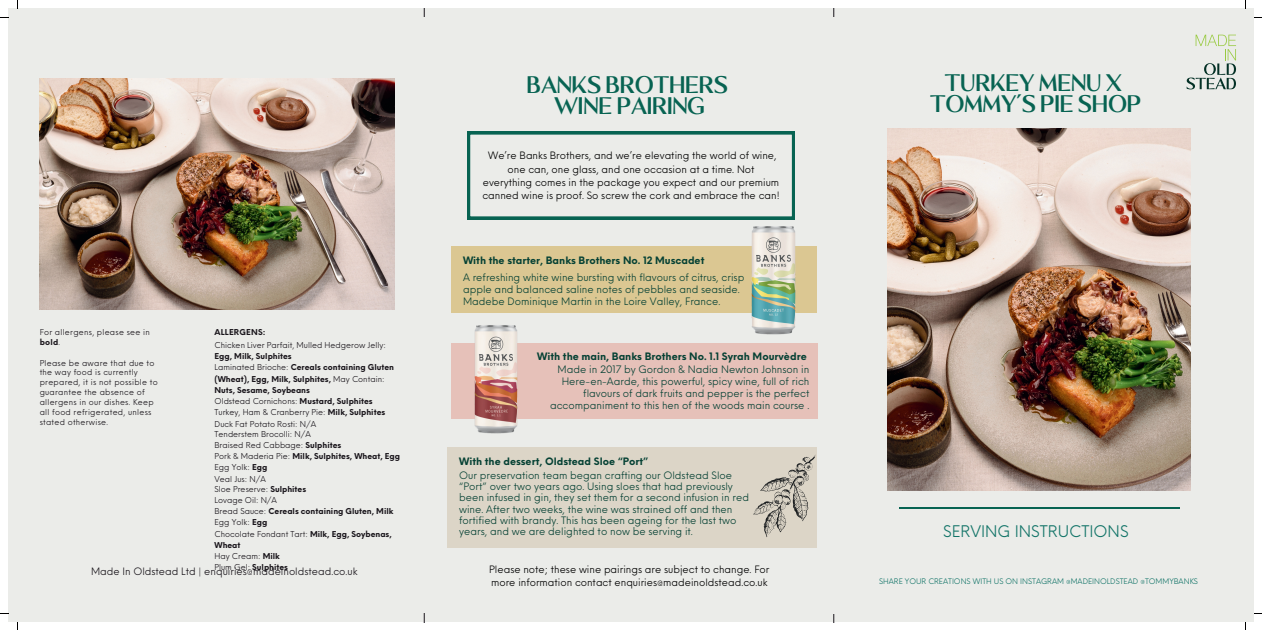
<style>
.page{position:relative;width:1262px;height:630px;background:#fff}
.page>*{position:absolute;margin:0;border:0;box-sizing:border-box;transform-origin:0 0}
.t1{font:15.7px "Neue Einstellung";color:#127468}
.t2{font:700 15.1px/21.2px "Kalista Serif";color:#076352;text-align:center}
.t3{font:10px/11.2px "Neue Einstellung";color:#054134}
.t4{font:700 10px "Neue Einstellung";color:#054134}
.t5{font:10px "Neue Einstellung";color:#19151b}
.t6{font:9.9px/13.4px "Neue Einstellung";color:#000;text-align:center}
.t7{font:7.9px/11.1px "Neue Einstellung";color:#19151b}
.t8{font:7.9px/9.9px "Neue Einstellung";letter-spacing:.03em;color:#19151b}
.t9{font:700 7.9px "Neue Einstellung";letter-spacing:.03em;color:#19151b}
.t10{font:7.5px "Neue Einstellung";color:#127468}
.s1{font-weight:700}
</style>
<div class="page">
<div style="left:8px;top:8px;width:1246px;height:614px;background:#ebece9"></div>
<hr style="left:899px;top:506px;width:280px;height:2px;background:#076352">
<svg style="left:467px;top:132px;width:328px;height:87px"></svg>
<hr style="left:424px;top:8px;width:1px;height:614px;background:#19151b">
<hr style="left:833px;top:8px;width:1px;height:614px;background:#19151b">
<div style="left:394px;top:18px;width:46px;height:595px;background:#ebece9"></div>
<div style="left:822px;top:18px;width:46px;height:595px;background:#ebece9"></div>
<svg style="left:1186px;top:35px;width:50px;height:54px"></svg>
<div style="left:451px;top:344px;width:366px;height:75px;background:#e6c1b9"></div>
<img style="left:451px;top:325px;width:89px;height:109px">
<div style="left:451px;top:247px;width:365px;height:66px;background:#dbc792"></div>
<img style="left:735px;top:216px;width:77px;height:119px">
<img style="left:887px;top:128px;width:303px;height:362px">
<img style="left:40px;top:79px;width:354px;height:231px">
<div style="left:447px;top:447px;width:369px;height:100px;background:#dcd5c7"></div>
<svg style="left:753px;top:455px;width:63px;height:82px"></svg>
<p class="t8" style="left:40px;top:326px;width:112px">For allergens, please see in <span class="s1">bold</span>.</p>
<p class="t8" style="left:40px;top:357px;width:120px">Please be aware that due to the way food is currently prepared, it is not possible to guarantee the absence of allergens in our dishes. Keep all food refrigerated, unless stated otherwise.</p>
<p class="t9" style="left:214px;top:325px;width:53px">ALLERGENS:</p>
<p class="t7" style="left:214px;top:339px;width:173px">Chicken Liver Parfait, Mulled Hedgerow Jelly:</p>
<p class="t7" style="left:214px;top:349px;width:187px"><span class="s1">Egg, Milk, Sulphites<br></span>Laminated Brioche: <span class="s1">Cereals containing Gluten (Wheat), Egg, Milk, Sulphites,</span> May Contain:<br><span class="s1">Nuts, Sesame, Soybeans<br></span>Oldstead Cornichons: <span class="s1">Mustard, Sulphites<br></span>Turkey, Ham &amp; Cranberry Pie: <span class="s1">Milk, Sulphites<br></span>Duck Fat Potato Rosti: N/A<br>Tenderstem Brocolli: N/A<br>Braised Red Cabbage: <span class="s1">Sulphites<br></span>Pork &amp; Maderia Pie: <span class="s1">Milk, Sulphites, Wheat, Egg<br></span>Egg Yolk: <span class="s1">Egg<br></span>Veal Jus: N/A<br>Sloe Preserve: <span class="s1">Sulphites<br></span>Lovage Oil: N/A<br>Bread Sauce: <span class="s1">Cereals containing Gluten, Milk<br></span>Egg Yolk: <span class="s1">Egg<br></span>Chocolate Fondant Tart: <span class="s1">Milk, Egg, Soybenas,<br>Wheat<br></span>Hay Cream: <span class="s1">Milk<br></span>Plum Gel: <span class="s1">Sulphites</span></p>
<p class="t5" style="left:91px;top:562px;width:268px">Made In Oldstead Ltd | enquiries@madeinoldstead.co.uk</p>
<h2 class="t2" style="left:526px;top:77px;width:203px">BANKS BROTHERS<br>WINE PAIRING</h2>
<p class="t6" style="left:482px;top:148px;width:299px">We’re Banks Brothers, and we’re elevating the world of wine, one can, one glass, and one occasion at a time. Not everything comes in the package you expect and our premium canned wine is proof. So screw the cork and embrace the can!</p>
<p class="t4" style="left:463px;top:251px;width:243px">With the starter, Banks Brothers No. 12 Muscadet</p>
<p class="t3" style="left:463px;top:271px;width:283px;line-height:11.7px">A refreshing white wine bursting with flavours of citrus, crisp apple and balanced saline notes of pebbles and seaside.<br>Madebe Dominique Martin in the Loire Valley, France.</p>
<p class="t4" style="left:537px;top:347px;width:271px">With the main, Banks Brothers No. 1.1 Syrah Mourvèdre</p>
<p class="t3" style="left:550px;top:362px;width:261px;line-height:12px;text-align:right">Made in 2017 by Gordon &amp; Nadia Newton Johnson in Here-en-Aarde, this powerful, spicy wine, full of rich flavours of dark fruits and pepper is the perfect accompaniment to this hen of the woods main course .</p>
<p class="t4" style="left:459px;top:452px;width:191px">With the dessert, Oldstead Sloe “Port”</p>
<p class="t3" style="left:459px;top:468px;width:291px">Our preservation team began crafting our Oldstead Sloe “Port” over two years ago. Using sloes that had previously been infused in gin, they set them for a second infusion in red wine. After two weeks, the wine was strained off and then fortified with brandy. This has been ageing for the last two years, and we are delighted to now be serving it.</p>
<p class="t6" style="left:489px;top:561px;width:282px;text-align:left">Please note; these wine pairings are subject to change. For more information contact enquiries@madeinoldstead.co.uk</p>
<h2 class="t2" style="left:930px;top:75px;width:212px">TURKEY MENU X<br>TOMMY’S PIE SHOP</h2>
<h1 class="t1" style="left:943px;top:517px;width:187px">SERVING INSTRUCTIONS</h1>
<p class="t10" style="left:879px;top:574px;width:320px">SHARE YOUR CREATIONS WITH US ON INSTAGRAM @MADEINOLDSTEAD @TOMMYBANKS</p>
</div>
